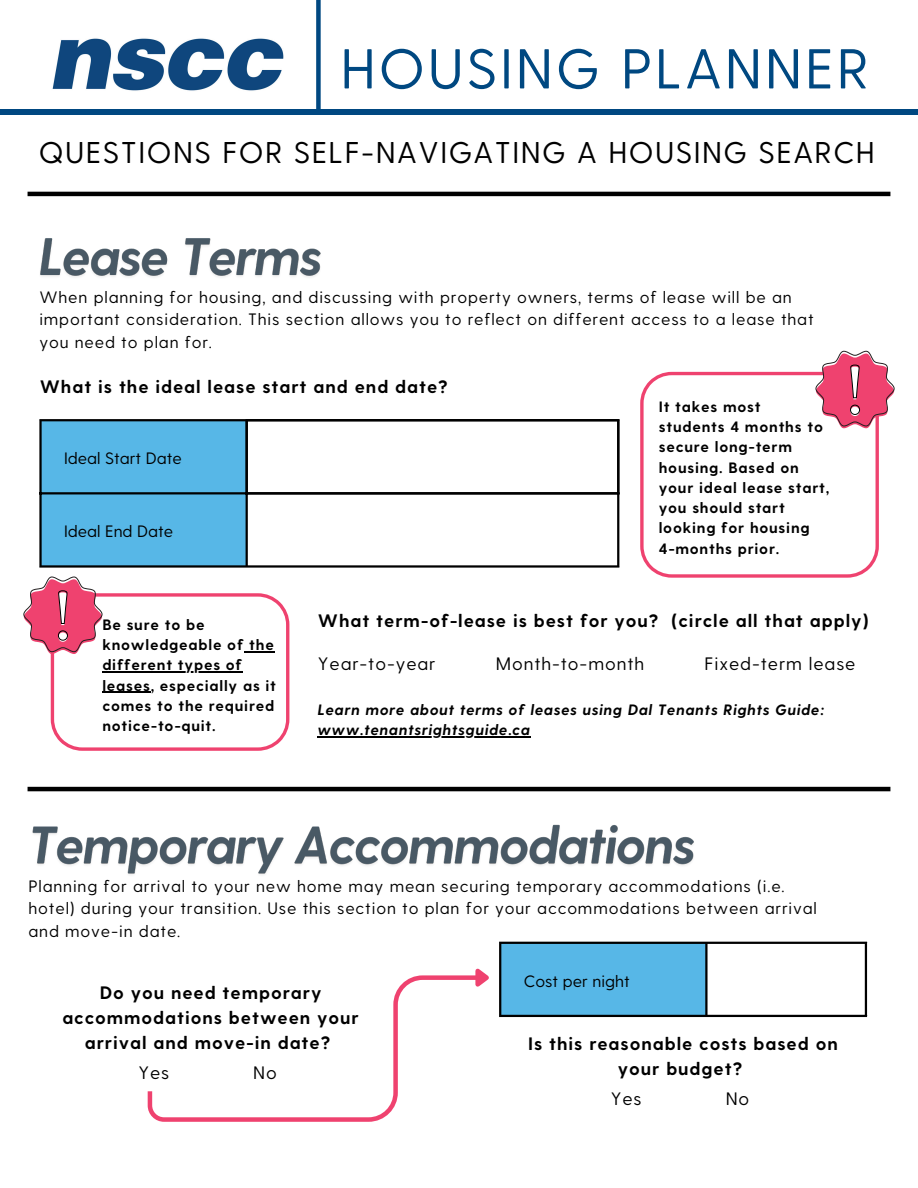
<style>
.page{position:relative;width:918px;height:1188px;background:#fff}
.page>*{position:absolute;margin:0;border:0;box-sizing:border-box;transform-origin:0 0}
.t1{font:56.1px "Greycliff CF";letter-spacing:.05em;color:#004881}
.t2{font:30px "Greycliff CF";letter-spacing:.05em;color:#000}
.t3{font:700 18px/24.8px "Greycliff CF";letter-spacing:.05em;color:#000;text-align:center}
.t4{font:18px "Greycliff CF";letter-spacing:.05em;color:#000}
.t5{font:16.5px/22.5px "Greycliff CF";letter-spacing:.05em;color:#000}
.t6{font:16.5px "Greycliff CF";color:#000}
.t7{font:700 15px/20.2px "Greycliff CF";letter-spacing:.05em;color:#000}
.t8{font:italic 700 15px "Greycliff CF";letter-spacing:.05em;color:#000}
</style>
<div class="page">
<hr style="left:28px;top:192px;width:862px;height:4px;background:#000">
<div style="left:42px;top:421px;width:204px;height:144px;background:#57b7e7"></div>
<hr style="left:39px;top:421px;width:3px;height:144px;background:#000">
<hr style="left:246px;top:421px;width:2px;height:144px;background:#000">
<hr style="left:617px;top:421px;width:2px;height:144px;background:#000">
<hr style="left:39px;top:419px;width:580px;height:2px;background:#000">
<hr style="left:39px;top:492px;width:580px;height:2px;background:#000">
<hr style="left:39px;top:565px;width:580px;height:3px;background:#000">
<svg style="left:640px;top:372px;width:239px;height:206px"></svg>
<hr style="left:28px;top:787px;width:862px;height:4px;background:#000">
<svg style="left:147px;top:975px;width:324px;height:147px"></svg>
<svg style="left:471px;top:968px;width:18px;height:19px"></svg>
<div style="left:500px;top:943px;width:207px;height:73px;background:#57b7e7"></div>
<hr style="left:499px;top:944px;width:2px;height:71px;background:#000">
<hr style="left:705px;top:944px;width:3px;height:71px;background:#000">
<hr style="left:865px;top:944px;width:2px;height:71px;background:#000">
<hr style="left:499px;top:942px;width:368px;height:2px;background:#000">
<hr style="left:499px;top:1015px;width:368px;height:2px;background:#000">
<svg style="left:816px;top:350px;width:78px;height:79px"></svg>
<img style="left:40px;top:238px;width:281px;height:39px">
<img style="left:32px;top:824px;width:662px;height:51px">
<svg style="left:24px;top:576px;width:265px;height:175px"></svg>
<hr style="left:318px;top:736px;width:213px;height:1px;background:#000">
<div style="left:0;top:109px;width:918px;height:6px;background:#004881"></div>
<div style="left:316px;top:0;width:5px;height:112px;background:#004881"></div>
<img style="left:52px;top:38px;width:232px;height:53px">
<p class="t1" style="left:340px;top:32px;width:530px">HOUSING PLANNER</p>
<h5 class="t2" style="left:39px;top:133px;width:837px">QUESTIONS FOR SELF-NAVIGATING A HOUSING SEARCH</h5>
<p class="t5" style="left:39px;top:285px;width:776px">When planning for housing, and discussing with property owners, terms of lease will be an important consideration. This section allows you to reflect on different access to a lease that you need to plan for.</p>
<p class="t3" style="left:40px;top:373px;width:410px">What is the ideal lease start and end date?</p>
<h4 class="t7" style="left:659px;top:396px;width:172px">It takes most students 4 months to secure long-term housing. Based on your ideal lease start, you should start looking for housing<br>4-months prior.</h4>
<p class="t6" style="left:64px;top:447px;width:119px">Ideal Start Date</p>
<h1 class="t6" style="left:64px;top:521px;width:111px">Ideal End Date</h1>
<p class="t7" style="left:102px;top:614px;width:173px">Be sure to be knowledgeable of the</p>
<p class="t7" style="left:102px;top:654px;width:175px">different types of leases, especially as it comes to the required notice-to-quit.</p>
<p class="t3" style="left:318px;top:607px;width:553px">What term-of-lease is best for you? (circle all that apply)</p>
<p class="t4" style="left:318px;top:652px;width:119px">Year-to-year</p>
<p class="t4" style="left:496px;top:652px;width:150px">Month-to-month</p>
<p class="t4" style="left:705px;top:652px;width:152px">Fixed-term lease</p>
<h5 class="t8" style="left:318px;top:700px;width:507px">Learn more about terms of leases using Dal Tenants Rights Guide:</h5>
<p class="t8" style="left:318px;top:720px;width:214px">www.tenantsrightsguide.ca</p>
<p class="t5" style="left:29px;top:874px;width:790px">Planning for arrival to your new home may mean securing temporary accommodations (i.e. hotel) during your transition. Use this section to plan for your accommodations between arrival and move-in date.</p>
<p class="t3" style="left:62px;top:980px;width:298px">Do you need temporary accommodations between your arrival and move-in date?</p>
<p class="t4" style="left:138px;top:1061px;width:32px">Yes</p>
<p class="t4" style="left:253px;top:1061px;width:25px">No</p>
<h3 class="t6" style="left:524px;top:970px;width:107px">Cost per night</h3>
<h4 class="t3" style="left:528px;top:1030px;width:311px">Is this reasonable costs based on your budget?</h4>
<h4 class="t4" style="left:611px;top:1087px;width:32px">Yes</h4>
<h4 class="t4" style="left:726px;top:1087px;width:25px">No</h4>
</div>
